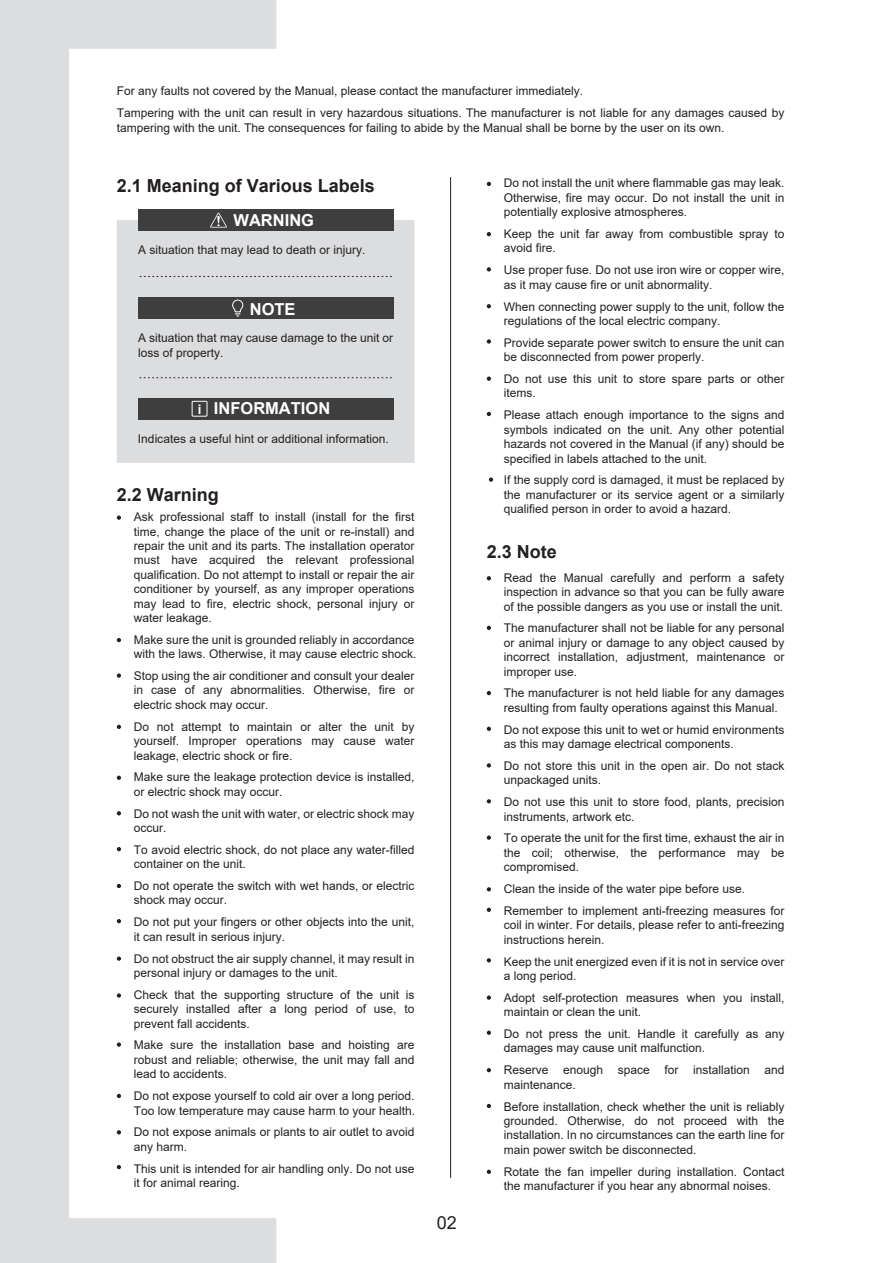
<style>
.page{position:relative;width:893px;height:1263px;background:#fff}
.page>*{position:absolute;margin:0;border:0;box-sizing:border-box;transform-origin:0 0}
.t1{font:700 18px "Arial";color:#231f20}
.t2{font:18px "Arial";color:#231f20}
.t3{font:700 16.5px "Arial";color:#fff}
.t4{font:12px/14.4px "Arial";color:#231f20}
.s1{font-size:13.2px}
</style>
<div class="page">
<svg style="left:0;top:0;width:276px;height:1263px"></svg>
<svg style="left:487px;top:182px;width:4px;height:4px"></svg>
<svg style="left:487px;top:232px;width:4px;height:4px"></svg>
<svg style="left:487px;top:267px;width:4px;height:4px"></svg>
<svg style="left:487px;top:304px;width:4px;height:4px"></svg>
<svg style="left:487px;top:412px;width:4px;height:4px"></svg>
<svg style="left:487px;top:376px;width:4px;height:5px"></svg>
<svg style="left:487px;top:339px;width:4px;height:5px"></svg>
<svg style="left:487px;top:576px;width:4px;height:4px"></svg>
<svg style="left:487px;top:626px;width:4px;height:4px"></svg>
<svg style="left:487px;top:691px;width:4px;height:4px"></svg>
<svg style="left:487px;top:763px;width:4px;height:4px"></svg>
<svg style="left:487px;top:727px;width:4px;height:4px"></svg>
<svg style="left:487px;top:799px;width:4px;height:4px"></svg>
<svg style="left:487px;top:835px;width:4px;height:5px"></svg>
<svg style="left:487px;top:887px;width:4px;height:4px"></svg>
<svg style="left:487px;top:908px;width:4px;height:4px"></svg>
<svg style="left:487px;top:958px;width:4px;height:4px"></svg>
<svg style="left:487px;top:995px;width:4px;height:5px"></svg>
<svg style="left:487px;top:1030px;width:4px;height:5px"></svg>
<svg style="left:487px;top:1068px;width:4px;height:4px"></svg>
<svg style="left:487px;top:1104px;width:4px;height:4px"></svg>
<svg style="left:487px;top:1170px;width:4px;height:4px"></svg>
<div style="left:117px;top:220px;width:297px;height:243px;background:#dcdddf"></div>
<div style="left:138px;top:209px;width:255px;height:22px;background:#3e3e3f"></div>
<svg style="left:210px;top:213px;width:17px;height:15px"></svg>
<svg style="left:140px;top:276px;width:253px;height:1px"></svg>
<svg style="left:140px;top:377px;width:253px;height:1px"></svg>
<div style="left:138px;top:398px;width:255px;height:21px;background:#3e3e3f"></div>
<div style="left:192px;top:401px;width:15px;height:16px;border:1px solid #fff"></div>
<div style="left:138px;top:298px;width:255px;height:21px;background:#3e3e3f"></div>
<svg style="left:232px;top:299px;width:12px;height:18px"></svg>
<svg style="left:117px;top:515px;width:4px;height:5px"></svg>
<svg style="left:117px;top:638px;width:4px;height:4px"></svg>
<svg style="left:117px;top:673px;width:4px;height:5px"></svg>
<svg style="left:117px;top:725px;width:4px;height:4px"></svg>
<svg style="left:117px;top:811px;width:4px;height:4px"></svg>
<svg style="left:117px;top:776px;width:4px;height:4px"></svg>
<svg style="left:117px;top:847px;width:4px;height:4px"></svg>
<svg style="left:117px;top:884px;width:4px;height:4px"></svg>
<svg style="left:117px;top:919px;width:4px;height:4px"></svg>
<svg style="left:117px;top:956px;width:4px;height:5px"></svg>
<svg style="left:117px;top:993px;width:4px;height:5px"></svg>
<svg style="left:117px;top:1042px;width:4px;height:5px"></svg>
<svg style="left:117px;top:1094px;width:4px;height:4px"></svg>
<svg style="left:117px;top:1130px;width:4px;height:4px"></svg>
<svg style="left:117px;top:1165px;width:4px;height:4px"></svg>
<hr style="left:450px;top:177px;width:1px;height:1001px;background:#231f20">
<svg style="left:489px;top:477px;width:4px;height:5px"></svg>
<p class="t4" style="left:117px;top:80px;width:669px;line-height:21.9px">For any faults not covered by the Manual, please contact the manufacturer immediately.<br>Tampering with the unit can result in very hazardous situations. The manufacturer is not liable for any damages caused by</p>
<p class="t4" style="left:117px;top:120px;width:609px">tampering with the unit. The consequences for failing to abide by the Manual shall be borne by the user on its own.</p>
<h1 class="t1" style="left:117px;top:173px;width:260px">2.1 Meaning of Various Labels</h1>
<h2 class="t3" style="left:233px;top:208px;width:82px">WARNING</h2>
<p class="t4" style="left:138px;top:243px;width:229px">A situation that may lead to death or injury.</p>
<h2 class="t3" style="left:250px;top:297px;width:47px">NOTE</h2>
<p class="t4" style="left:138px;top:331px;width:257px">A situation that may cause damage to the unit or loss of property.</p>
<h2 class="t3" style="left:198px;top:397px;width:134px"><span class="s1">i</span> INFORMATION</h2>
<p class="t4" style="left:138px;top:431px;width:252px">Indicates a useful hint or additional information.</p>
<h1 class="t1" style="left:117px;top:482px;width:104px">2.2 Warning</h1>
<p class="t4" style="left:134px;top:510px;width:282px;text-align:justify">Ask professional staff to install (install for the first time, change the place of the unit or re-install) and repair the unit and its parts. The installation operator must have acquired the relevant professional qualification. Do not attempt to install or repair the air conditioner by yourself, as any improper operations may lead to fire, electric shock, personal injury or water leakage.</p>
<p class="t4" style="left:134px;top:632px;width:284px">Make sure the unit is grounded reliably in accordance with the laws. Otherwise, it may cause electric shock.</p>
<p class="t4" style="left:134px;top:668px;width:282px;text-align:justify">Stop using the air conditioner and consult your dealer in case of any abnormalities. Otherwise, fire or electric shock may occur.</p>
<p class="t4" style="left:134px;top:719px;width:282px;text-align:justify">Do not attempt to maintain or alter the unit by yourself. Improper operations may cause water leakage, electric shock or fire.</p>
<p class="t4" style="left:134px;top:770px;width:282px">Make sure the leakage protection device is installed, or electric shock may occur.</p>
<p class="t4" style="left:134px;top:806px;width:282px">Do not wash the unit with water, or electric shock may occur.</p>
<p class="t4" style="left:134px;top:842px;width:282px">To avoid electric shock, do not place any water-filled container on the unit.</p>
<p class="t4" style="left:134px;top:878px;width:282px">Do not operate the switch with wet hands, or electric shock may occur.</p>
<p class="t4" style="left:134px;top:915px;width:282px">Do not put your fingers or other objects into the unit, it can result in serious injury.</p>
<p class="t4" style="left:134px;top:951px;width:282px">Do not obstruct the air supply channel, it may result in personal injury or damages to the unit.</p>
<p class="t4" style="left:134px;top:987px;width:282px;text-align:justify">Check that the supporting structure of the unit is securely installed after a long period of use, to prevent fall accidents.</p>
<p class="t4" style="left:134px;top:1038px;width:282px;text-align:justify">Make sure the installation base and hoisting are robust and reliable; otherwise, the unit may fall and lead to accidents.</p>
<p class="t4" style="left:134px;top:1088px;width:283px">Do not expose yourself to cold air over a long period.<br>Too low temperature may cause harm to your health.</p>
<p class="t4" style="left:134px;top:1125px;width:282px">Do not expose animals or plants to air outlet to avoid any harm.</p>
<p class="t4" style="left:134px;top:1161px;width:282px">This unit is intended for air handling only. Do not use it for animal rearing.</p>
<h1 class="t2" style="left:437px;top:1210px;width:22px">02</h1>
<p class="t4" style="left:504px;top:176px;width:282px;text-align:justify">Do not install the unit where flammable gas may leak.<br>Otherwise, fire may occur. Do not install the unit in potentially explosive atmospheres.</p>
<p class="t4" style="left:504px;top:227px;width:282px">Keep the unit far away from combustible spray to avoid fire.</p>
<p class="t4" style="left:504px;top:263px;width:282px">Use proper fuse. Do not use iron wire or copper wire, as it may cause fire or unit abnormality.</p>
<p class="t4" style="left:504px;top:299px;width:282px">When connecting power supply to the unit, follow the regulations of the local electric company.</p>
<p class="t4" style="left:504px;top:335px;width:282px">Provide separate power switch to ensure the unit can be disconnected from power properly.</p>
<p class="t4" style="left:504px;top:372px;width:282px">Do not use this unit to store spare parts or other items.</p>
<p class="t4" style="left:504px;top:408px;width:282px;text-align:justify">Please attach enough importance to the signs and symbols indicated on the unit. Any other potential hazards not covered in the Manual (if any) should be specified in labels attached to the unit.</p>
<p class="t4" style="left:504px;top:473px;width:282px;text-align:justify">If the supply cord is damaged, it must be replaced by the manufacturer or its service agent or a similarly qualified person in order to avoid a hazard.</p>
<h1 class="t1" style="left:487px;top:539px;width:72px">2.3 Note</h1>
<p class="t4" style="left:504px;top:570px;width:282px;text-align:justify">Read the Manual carefully and perform a safety inspection in advance so that you can be fully aware of the possible dangers as you use or install the unit.</p>
<p class="t4" style="left:504px;top:621px;width:282px;text-align:justify">The manufacturer shall not be liable for any personal or animal injury or damage to any object caused by incorrect installation, adjustment, maintenance or improper use.</p>
<p class="t4" style="left:504px;top:686px;width:282px">The manufacturer is not held liable for any damages resulting from faulty operations against this Manual.</p>
<p class="t4" style="left:504px;top:722px;width:282px">Do not expose this unit to wet or humid environments as this may damage electrical components.</p>
<p class="t4" style="left:504px;top:758px;width:282px">Do not store this unit in the open air. Do not stack unpackaged units.</p>
<p class="t4" style="left:504px;top:795px;width:282px">Do not use this unit to store food, plants, precision instruments, artwork etc.</p>
<p class="t4" style="left:504px;top:831px;width:282px;text-align:justify">To operate the unit for the first time, exhaust the air in the coil; otherwise, the performance may be compromised.</p>
<p class="t4" style="left:504px;top:878px;width:282px;line-height:21.9px">Clean the inside of the water pipe before use.<br>Remember to implement anti-freezing measures for</p>
<p class="t4" style="left:504px;top:918px;width:282px">coil in winter. For details, please refer to anti-freezing instructions herein.</p>
<p class="t4" style="left:504px;top:954px;width:282px">Keep the unit energized even if it is not in service over a long period.</p>
<p class="t4" style="left:504px;top:990px;width:282px">Adopt self-protection measures when you install, maintain or clean the unit.</p>
<p class="t4" style="left:504px;top:1026px;width:282px">Do not press the unit. Handle it carefully as any damages may cause unit malfunction.</p>
<p class="t4" style="left:504px;top:1063px;width:282px">Reserve enough space for installation and maintenance.</p>
<p class="t4" style="left:504px;top:1099px;width:282px;text-align:justify">Before installation, check whether the unit is reliably grounded. Otherwise, do not proceed with the installation. In no circumstances can the earth line for main power switch be disconnected.</p>
<p class="t4" style="left:504px;top:1164px;width:282px">Rotate the fan impeller during installation. Contact the manufacturer if you hear any abnormal noises.</p>
</div>
